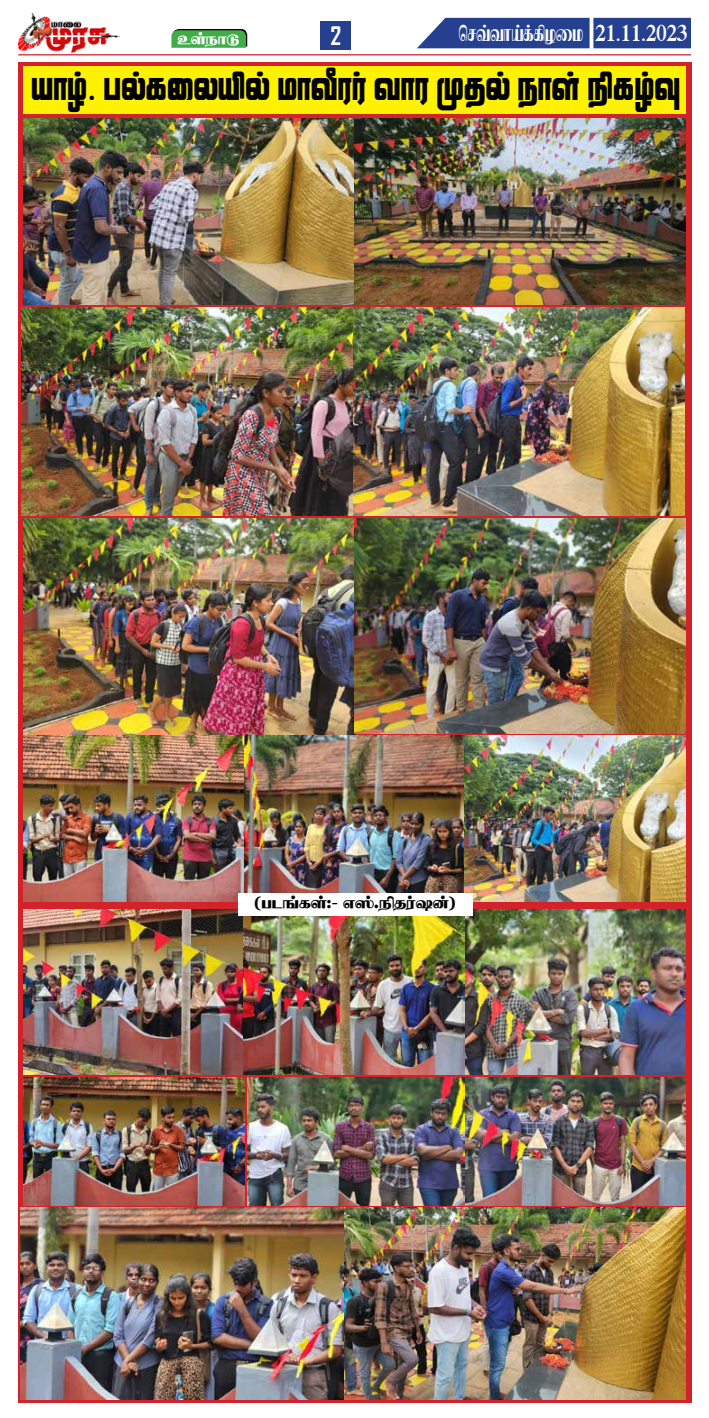
<style>
.page{position:relative;width:709px;height:1418px;background:#fff}
.page>*{position:absolute;margin:0;border:0;box-sizing:border-box;transform-origin:0 0}
.t1{font:42.75px "RAVIB Normal";color:#000;scale:.91 1}
.t2{font:700 24.38px "Agency FB";color:#fff}
.t3{font:23.75px "Aachchei";letter-spacing:-.015em;color:#fff}
.t4{font:20px "NC Thevan";color:#000}
.t5{font:19.25px "NC Thevan";color:#fff}
</style>
<div class="page">
<div style="left:320px;top:21px;width:31px;height:29px;background:#25408f"></div>
<hr style="left:18px;top:54px;width:673px;height:1px;background:#d2232a">
<img style="left:18px;top:13px;width:101px;height:40px">
<div style="left:417px;top:18px;width:274px;height:30px;background:#25408f"></div>
<svg style="left:589px;top:17px;width:4px;height:32px"></svg>
<div style="left:18px;top:62px;width:673px;height:1340px;background:#d2232a"></div>
<svg style="left:171px;top:29px;width:76px;height:19px"></svg>
<div style="left:23px;top:66px;width:663px;height:48px;background:#fff200"></div>
<img style="left:23px;top:909px;width:663px;height:165px">
<img style="left:23px;top:1077px;width:221px;height:128px">
<img style="left:21px;top:1207px;width:665px;height:192px">
<img style="left:247px;top:1077px;width:439px;height:128px">
<img style="left:23px;top:519px;width:663px;height:382px">
<img style="left:22px;top:307px;width:662px;height:208px">
<img style="left:23px;top:118px;width:663px;height:187px">
<div style="left:238px;top:893px;width:234px;height:22px;background:#fff"></div>
<p class="t5" style="left:177px;top:30px;width:63px">cs;ehL</p>
<p class="t2" style="left:330px;top:21px;width:12px">2</p>
<p class="t3" style="left:458px;top:23px;width:230px">nrt;tha;f;fpoik 21.11.2023</p>
<p class="t1" style="left:32px;top:67px;width:714px">aho;. gy;fiyapy; khtPuu; thu Kjy; ehs; epfo;T</p>
<p class="t4" style="left:255px;top:893px;width:202px">(glq;fs;:- v];.epju;\d;)</p>
</div>
